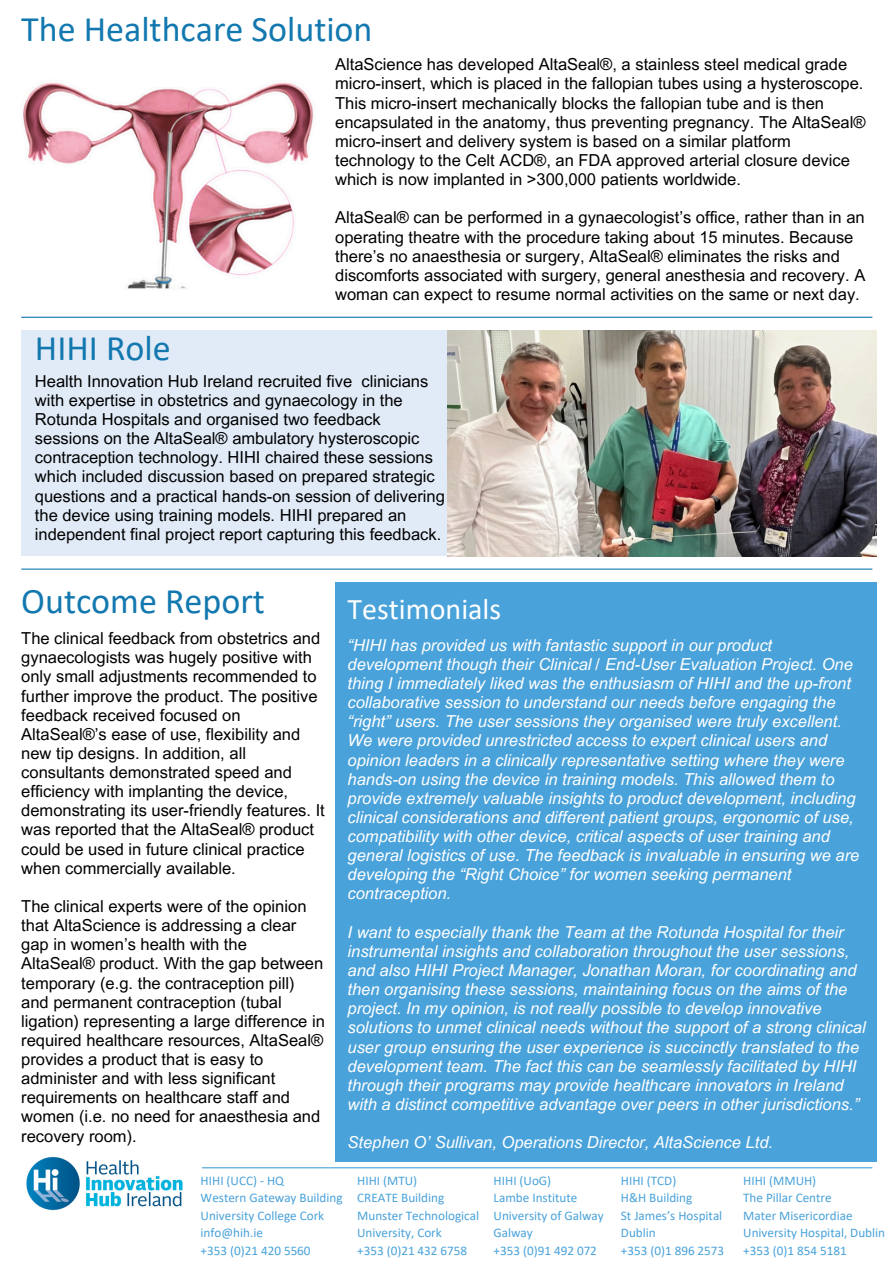
<style>
.page{position:relative;width:894px;height:1264px;background:#fff}
.page>*{position:absolute;margin:0;border:0;box-sizing:border-box;transform-origin:0 0}
.t1{font:36px "Calibri";color:#1278af}
.t2{font:30px "Calibri";color:#fff}
.t3{font:16.5px/19.2px "Arial MT Pro";color:#000}
.t4{font:italic 16.5px/19.2px "Arial MT Pro";color:#fff}
.t5{font:13.2px/17.5px "Calibri";color:#49a2da}
</style>
<div class="page">
<hr style="left:21px;top:317px;width:851px;height:1px;background:#1278af">
<hr style="left:21px;top:568px;width:851px;height:1px;background:#1278af">
<div style="left:335px;top:582px;width:541px;height:579px;background:#49a2da"></div>
<div style="left:21px;top:330px;width:553px;height:226px;background:#e1ebf7"></div>
<hr style="left:21px;top:1167px;width:851px;height:1px;background:#49a2da">
<img style="left:21px;top:1156px;width:180px;height:55px">
<img style="left:447px;top:330px;width:429px;height:226px">
<img style="left:23px;top:82px;width:291px;height:207px">
<p class="t1" style="left:21px;top:14px;width:352px">The Healthcare Solution</p>
<h3 class="t3" style="left:335px;top:57px;width:531px">AltaScience has developed AltaSeal®, a stainless steel medical grade micro-insert, which is placed in the fallopian tubes using a hysteroscope.<br>This micro-insert mechanically blocks the fallopian tube and is then encapsulated in the anatomy, thus preventing pregnancy. The AltaSeal® micro-insert and delivery system is based on a similar platform technology to the Celt ACD®, an FDA approved arterial closure device which is now implanted in &gt;300,000 patients worldwide.</h3>
<h3 class="t3" style="left:335px;top:210px;width:531px">AltaSeal® can be performed in a gynaecologist’s office, rather than in an operating theatre with the procedure taking about 15 minutes. Because there’s no anaesthesia or surgery, AltaSeal® eliminates the risks and discomforts associated with surgery, general anesthesia and recovery. A woman can expect to resume normal activities on the same or next day.</h3>
<h1 class="t1" style="left:35px;top:333px;width:137px">HIHI Role</h1>
<p class="t3" style="left:35px;top:373px;width:411px">Health Innovation Hub Ireland recruited five clinicians with expertise in obstetrics and gynaecology in the Rotunda Hospitals and organised two feedback sessions on the AltaSeal® ambulatory hysteroscopic contraception technology. HIHI chaired these sessions which included discussion based on prepared strategic questions and a practical hands-on session of delivering the device using training models. HIHI prepared an independent final project report capturing this feedback.</p>
<h1 class="t1" style="left:21px;top:586px;width:245px">Outcome Report</h1>
<p class="t3" style="left:21px;top:630px;width:305px">The clinical feedback from obstetrics and gynaecologists was hugely positive with only small adjustments recommended to further improve the product. The positive feedback received focused on AltaSeal®’s ease of use, flexibility and new tip designs. In addition, all consultants demonstrated speed and efficiency with implanting the device, demonstrating its user-friendly features. It was reported that the AltaSeal® product could be used in future clinical practice when commercially available.</p>
<h3 class="t3" style="left:21px;top:898px;width:305px">The clinical experts were of the opinion that AltaScience is addressing a clear gap in women’s health with the<br>AltaSeal® product. With the gap between temporary (e.g. the contraception pill) and permanent contraception (tubal ligation) representing a large difference in required healthcare resources, AltaSeal® provides a product that is easy to administer and with less significant requirements on healthcare staff and women (i.e. no need for anaesthesia and recovery room).</h3>
<h3 class="t2" style="left:347px;top:596px;width:155px">Testimonials</h3>
<p class="t4" style="left:347px;top:637px;width:513px">“HIHI has provided us with fantastic support in our product development though their Clinical / End-User Evaluation Project. One thing I immediately liked was the enthusiasm of HIHI and the up-front collaborative session to understand our needs before engaging the “right” users. The user sessions they organised were truly excellent.<br>We were provided unrestricted access to expert clinical users and opinion leaders in a clinically representative setting where they were hands-on using the device in training models. This allowed them to provide extremely valuable insights to product development, including clinical considerations and different patient groups, ergonomic of use, compatibility with other device, critical aspects of user training and general logistics of use. The feedback is invaluable in ensuring we are developing the “Right Choice” for women seeking permanent contraception.</p>
<h2 class="t4" style="left:347px;top:924px;width:519px">I want to especially thank the Team at the Rotunda Hospital for their instrumental insights and collaboration throughout the user sessions, and also HIHI Project Manager, Jonathan Moran, for coordinating and then organising these sessions, maintaining focus on the aims of the project. In my opinion, is not really possible to develop innovative solutions to unmet clinical needs without the support of a strong clinical user group ensuring the user experience is succinctly translated to the development team. The fact this can be seamlessly facilitated by HIHI through their programs may provide healthcare innovators in Ireland with a distinct competitive advantage over peers in other jurisdictions.”</h2>
<h3 class="t4" style="left:347px;top:1134px;width:427px">Stephen O’ Sullivan, Operations Director, AltaScience Ltd.</h3>
<h3 class="t5" style="left:200px;top:1172px;width:85px">HIHI (UCC) - HQ</h3>
<h1 class="t5" style="left:200px;top:1190px;width:143px">Western Gateway Building<br>University College Cork</h1>
<h3 class="t5" style="left:200px;top:1225px;width:64px">info@hih.ie</h3>
<h3 class="t5" style="left:200px;top:1242px;width:111px">+353 (0)21 420 5560</h3>
<p class="t5" style="left:357px;top:1172px;width:61px">HIHI (MTU)</p>
<p class="t5" style="left:357px;top:1190px;width:123px">CREATE Building<br>Munster Technological<br>University, Cork</p>
<p class="t5" style="left:357px;top:1242px;width:111px">+353 (0)21 432 6758</p>
<p class="t5" style="left:493px;top:1172px;width:59px">HIHI (UoG)</p>
<p class="t5" style="left:493px;top:1190px;width:85px">Lambe Institute</p>
<p class="t5" style="left:493px;top:1207px;width:111px">University of Galway</p>
<p class="t5" style="left:493px;top:1225px;width:41px">Galway</p>
<p class="t5" style="left:493px;top:1242px;width:105px">+353 (0)91 492 072</p>
<p class="t5" style="left:620px;top:1172px;width:57px">HIHI (TCD)</p>
<p class="t5" style="left:620px;top:1190px;width:73px">H&amp;H Building</p>
<p class="t5" style="left:620px;top:1207px;width:103px">St James’s Hospital</p>
<p class="t5" style="left:620px;top:1225px;width:36px">Dublin</p>
<p class="t5" style="left:620px;top:1242px;width:105px">+353 (0)1 896 2573</p>
<p class="t5" style="left:743px;top:1172px;width:74px">HIHI (MMUH)</p>
<p class="t5" style="left:743px;top:1190px;width:90px">The Pillar Centre</p>
<p class="t5" style="left:743px;top:1207px;width:143px">Mater Misericordiae<br>University Hospital, Dublin</p>
<p class="t5" style="left:743px;top:1242px;width:105px">+353 (0)1 854 5181</p>
</div>
